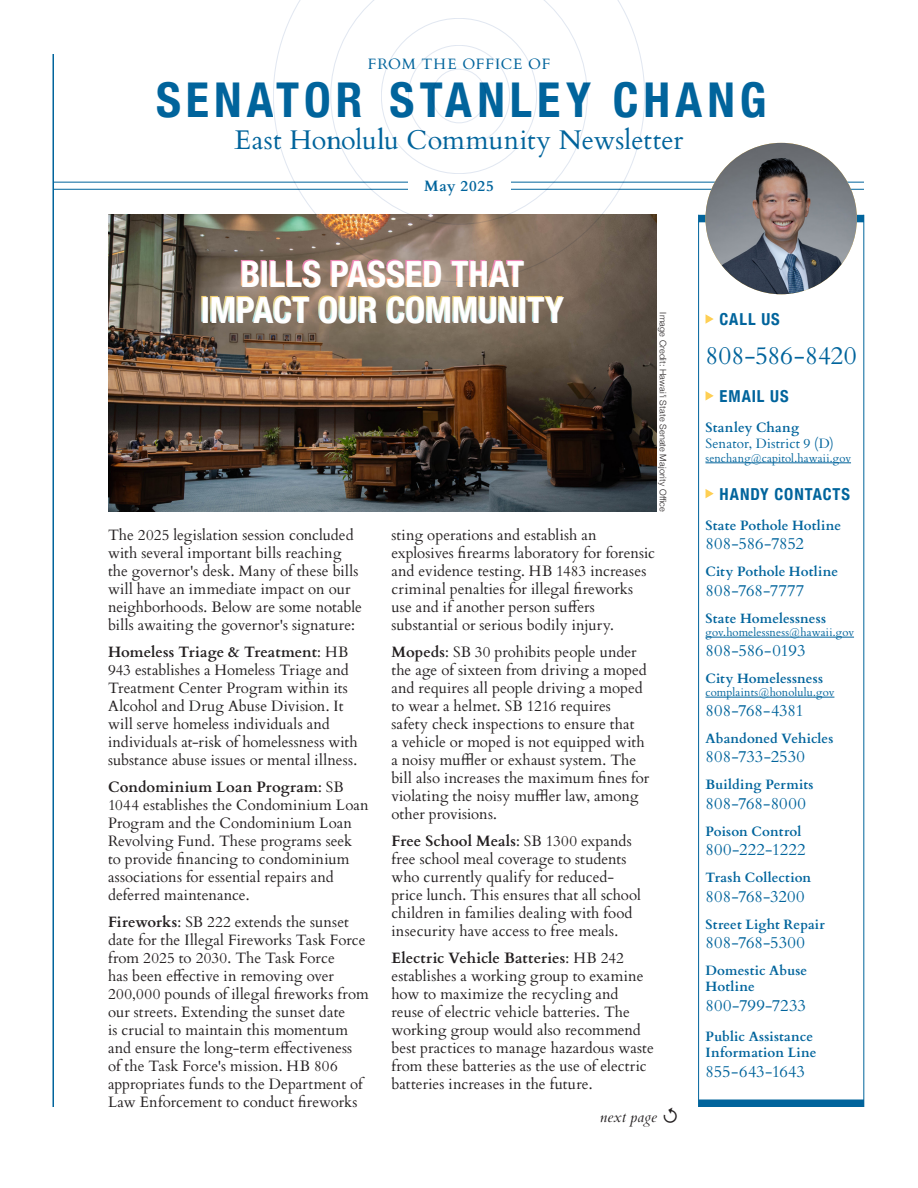
<style>
.page{position:relative;width:918px;height:1188px;background:#fff}
.page>*{position:absolute;margin:0;border:0;box-sizing:border-box;transform-origin:0 0}
.t1{font:700 condensed 48px "Helvetica Neue";letter-spacing:.105em;color:#01649c}
.t2{font:700 condensed 36px/36px "Helvetica Neue";letter-spacing:-.005em;color:#fff;text-align:center}
.t3{font:27px "Cardo";color:#01649c}
.t4{font:25.2px "Cardo";letter-spacing:-.005em;color:#01649c}
.t5{font:16.5px "Cardo";letter-spacing:.01em;color:#01649c}
.t6{font:700 condensed 16.5px "Helvetica Neue";letter-spacing:.055em;color:#01649c}
.t7{font:16.5px "Cardo";letter-spacing:-.01em;color:#01649c}
.t8{font:16.5px "Cardo";letter-spacing:-.015em;color:#01649c}
.t9{font:15px/18px "Cardo";letter-spacing:.005em;color:#231f20}
.t10{font:15px "Cardo";letter-spacing:.06em;color:#01649c}
.t11{font:italic 15px "Cardo";letter-spacing:.015em;color:#231f20}
.t12{font:700 15px "Cardo";letter-spacing:.05em;color:#01649c}
.t13{font:700 13.5px/16.2px "Cardo";letter-spacing:.01em;color:#01649c}
.t14{font:13.5px "Cardo";letter-spacing:.02em;color:#01649c}
.t15{font:11.25px "Cardo";letter-spacing:.01em;color:#01649c}
.t16{font:300 9px "Helvetica Neue";letter-spacing:.025em;color:#231f20}
.s1{font-weight:700}
</style>
<div class="page">
<hr style="left:52px;top:54px;width:2px;height:1053px;background:#01649c">
<img style="left:108px;top:215px;width:549px;height:296px">
<hr style="left:54px;top:182px;width:810px;height:1px;background:#01649c">
<hr style="left:54px;top:189px;width:810px;height:1px;background:#01649c">
<div style="left:698px;top:215px;width:166px;height:7px;background:#01649c"></div>
<img style="left:705px;top:143px;width:152px;height:151px;border-radius:76px">
<svg style="left:273px;top:0;width:372px;height:282px"></svg>
<svg style="left:331px;top:0;width:256px;height:224px"></svg>
<div style="left:432px;top:69px;width:54px;height:54px;border:1px solid #e1e7f1;border-radius:50%"></div>
<div style="left:698px;top:1100px;width:166px;height:7px;background:#01649c"></div>
<hr style="left:706px;top:463px;width:145px;height:1px;background:#01649c">
<hr style="left:706px;top:637px;width:148px;height:1px;background:#01649c">
<hr style="left:706px;top:697px;width:128px;height:1px;background:#01649c">
<svg style="left:706px;top:314px;width:8px;height:10px"></svg>
<svg style="left:706px;top:391px;width:8px;height:10px"></svg>
<svg style="left:706px;top:489px;width:8px;height:9px"></svg>
<hr style="left:864px;top:215px;width:1px;height:892px;background:#01649c">
<hr style="left:698px;top:215px;width:1px;height:892px;background:#01649c">
<p class="t10" style="left:368px;top:52px;width:184px">FROM THE OFFICE OF</p>
<p class="t1" style="left:156px;top:60px;width:612px">SENATOR STANLEY CHANG</p>
<p class="t3" style="left:235px;top:119px;width:450px">East Honolulu Community Newsletter</p>
<p class="t12" style="left:424px;top:174px;width:71px">May 2025</p>
<p class="t2" style="left:201px;top:254px;width:365px">BILLS PASSED THAT<br>IMPACT OUR COMMUNITY</p>
<p class="t16" style="left:670px;top:312px;width:201px;rotate:90deg">Image Credit: Hawai'i State Senate Majority Office</p>
<p class="t9" style="left:108px;top:525px;width:256px">The 2025 legislation session concluded with several important bills reaching the governor's desk. Many of these bills will have an immediate impact on our neighborhoods. Below are some notable bills awaiting the governor's signature:</p>
<p class="t9" style="left:108px;top:642px;width:251px"><span class="s1">Homeless Triage &amp; Treatment</span>: HB 943 establishes a Homeless Triage and Treatment Center Program within its Alcohol and Drug Abuse Division. It will serve homeless individuals and individuals at-risk of homelessness with substance abuse issues or mental illness.</p>
<p class="t9" style="left:108px;top:777px;width:262px"><span class="s1">Condominium Loan Program</span>: SB 1044 establishes the Condominium Loan Program and the Condominium Loan Revolving Fund. These programs seek to provide financing to condominium associations for essential repairs and deferred maintenance.</p>
<p class="t9" style="left:108px;top:912px;width:262px"><span class="s1">Fireworks</span>: SB 222 extends the sunset date for the Illegal Fireworks Task Force from 2025 to 2030. The Task Force<br>has been effective in removing over 200,000 pounds of illegal fireworks from our streets. Extending the sunset date<br>is crucial to maintain this momentum and ensure the long-term effectiveness<br>of the Task Force's mission. HB 806 appropriates funds to the Department of Law Enforcement to conduct fireworks</p>
<p class="t9" style="left:391px;top:525px;width:265px">sting operations and establish an explosives firearms laboratory for forensic and evidence testing. HB 1483 increases criminal penalties for illegal fireworks use and if another person suffers substantial or serious bodily injury.</p>
<p class="t9" style="left:391px;top:642px;width:259px"><span class="s1">Mopeds</span>: SB 30 prohibits people under the age of sixteen from driving a moped and requires all people driving a moped to wear a helmet. SB 1216 requires safety check inspections to ensure that<br>a vehicle or moped is not equipped with a noisy muffler or exhaust system. The bill also increases the maximum fines for violating the noisy muffler law, among other provisions.</p>
<p class="t9" style="left:391px;top:831px;width:251px"><span class="s1">Free School Meals</span>: SB 1300 expands free school meal coverage to students who currently qualify for reduced&shy;price lunch. This ensures that all school children in families dealing with food insecurity have access to free meals.</p>
<p class="t9" style="left:391px;top:948px;width:264px"><span class="s1">Electric Vehicle Batteries</span>: HB 242 establishes a working group to examine how to maximize the recycling and reuse of electric vehicle batteries. The working group would also recommend best practices to manage hazardous waste from these batteries as the use of electric batteries increases in the future.</p>
<p class="t11" style="left:600px;top:1108px;width:59px">next page</p>
<p class="t6" style="left:720px;top:306px;width:62px">CALL US</p>
<p class="t4" style="left:706px;top:335px;width:153px">808-586-8420</p>
<p class="t6" style="left:720px;top:382px;width:70px">EMAIL US</p>
<p class="t13" style="left:706px;top:418px;width:95px">Stanley Chang</p>
<p class="t14" style="left:706px;top:433px;width:130px">Senator, District 9 (D)</p>
<p class="t15" style="left:706px;top:449px;width:147px">senchang@capitol.hawaii.gov</p>
<p class="t6" style="left:720px;top:480px;width:132px">HANDY CONTACTS</p>
<p class="t13" style="left:706px;top:516px;width:137px">State Pothole Hotline</p>
<p class="t7" style="left:706px;top:530px;width:100px">808-586-7852</p>
<p class="t13" style="left:706px;top:563px;width:134px">City Pothole Hotline</p>
<p class="t5" style="left:706px;top:577px;width:100px">808-768-7777</p>
<p class="t13" style="left:706px;top:609px;width:122px">State Homelessness</p>
<p class="t15" style="left:706px;top:623px;width:150px">gov.homelessness@hawaii.gov</p>
<p class="t5" style="left:706px;top:637px;width:102px">808-586-0193</p>
<p class="t13" style="left:706px;top:669px;width:119px">City Homelessness</p>
<p class="t15" style="left:706px;top:683px;width:130px">complaints@honolulu.gov</p>
<p class="t5" style="left:706px;top:697px;width:100px">808-768-4381</p>
<p class="t13" style="left:706px;top:729px;width:129px">Abandoned Vehicles</p>
<p class="t5" style="left:706px;top:743px;width:101px">808-733-2530</p>
<p class="t13" style="left:706px;top:776px;width:110px">Building Permits</p>
<p class="t5" style="left:706px;top:790px;width:102px">808-768-8000</p>
<p class="t13" style="left:706px;top:822px;width:97px">Poison Control</p>
<p class="t5" style="left:706px;top:836px;width:102px">800-222-1222</p>
<p class="t13" style="left:706px;top:869px;width:107px">Trash Collection</p>
<p class="t5" style="left:706px;top:883px;width:101px">808-768-3200</p>
<p class="t13" style="left:706px;top:915px;width:121px">Street Light Repair</p>
<p class="t5" style="left:706px;top:929px;width:101px">808-768-5300</p>
<p class="t13" style="left:706px;top:962px;width:103px">Domestic Abuse<br>Hotline</p>
<p class="t5" style="left:706px;top:992px;width:102px">800-799-7233</p>
<p class="t13" style="left:706px;top:1027px;width:112px">Public Assistance<br>Information Line</p>
<p class="t8" style="left:706px;top:1058px;width:101px">855-643-1643</p>
</div>
